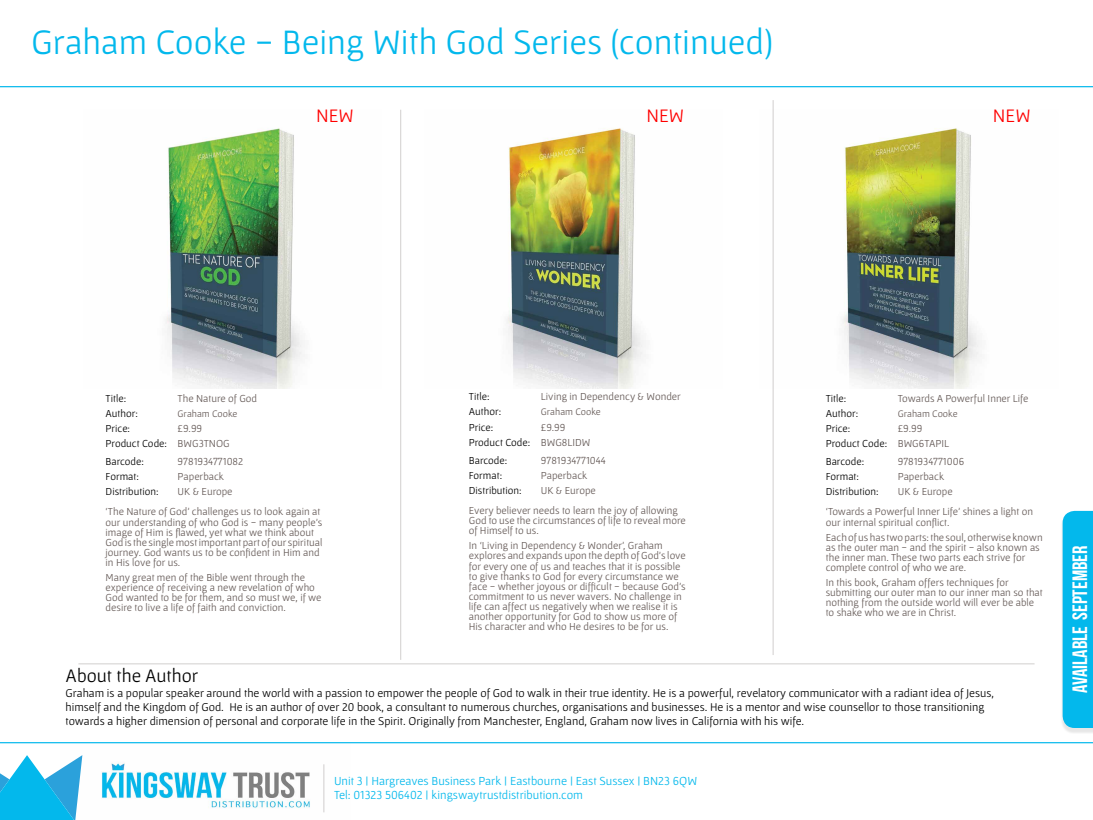
<style>
.page{position:relative;width:1093px;height:820px;background:#fff}
.page>*{position:absolute;margin:0;border:0;box-sizing:border-box;transform-origin:0 0}
.t1{font:36px "Gafata";color:#03b8ec}
.t2{font:20.8px "Bebas Neue";color:#fff}
.t3{font:19.2px "Gafata";color:#000}
.t4{font:19.2px "Gafata";color:#f00}
.t5{font:12.4px/14.9px "Gafata";color:#03b8ec}
.t6{font:12px/14.4px "Gafata";color:#000}
.t7{font:10.8px/10.1px "Gafata";color:#655a57}
.t8{font:10.8px "Gafata";color:#000}
.t9{font:10px "Gafata";color:#655a57}
.s1{color:#000}
</style>
<div class="page">
<img style="left:60px;top:743px;width:290px;height:70px">
<hr style="left:0;top:741px;width:1093px;height:2px;background:#03b8ec">
<hr style="left:323px;top:764px;width:1px;height:48px;background:#7c7574">
<svg style="left:0;top:754px;width:82px;height:65px"></svg>
<div style="left:1060px;top:512px;width:33px;height:221px;background:#000;opacity:.1"></div>
<div style="left:1062px;top:510px;width:31px;height:217px;background:#03b8ec"></div>
<hr style="left:0;top:86px;width:1093px;height:1px;background:#03b8ec">
<hr style="left:78px;top:663px;width:956px;height:1px;background:#7c7574">
<img style="left:166px;top:128px;width:137px;height:260px">
<img style="left:507px;top:128px;width:137px;height:260px">
<img style="left:843px;top:128px;width:137px;height:260px">
<hr style="left:772px;top:100px;width:2px;height:554px;background:#7c7574">
<hr style="left:400px;top:110px;width:1px;height:549px;background:#7c7574">
<h1 class="t1" style="left:31px;top:21px;width:744px">Graham Cooke - Being With God Series (continued)</h1>
<h3 class="t4" style="left:316px;top:104px;width:39px">NEW</h3>
<h3 class="t4" style="left:646px;top:104px;width:39px">NEW</h3>
<h3 class="t4" style="left:993px;top:104px;width:39px">NEW</h3>
<p class="t8" style="left:106px;top:391px;width:22px">Title:</p>
<p class="t7" style="left:178px;top:392px;width:81px">The Nature of God</p>
<p class="t8" style="left:106px;top:407px;width:34px">Author:</p>
<p class="t9" style="left:178px;top:407px;width:61px">Graham Cooke</p>
<p class="t8" style="left:106px;top:422px;width:26px">Price:</p>
<p class="t7" style="left:106px;top:420px;width:126px;line-height:15.1px;text-indent:72px">£9.99<br><span class="s1">Product Code:</span> BWG3TNOG</p>
<p class="t8" style="left:106px;top:455px;width:40px">Barcode:</p>
<p class="t7" style="left:178px;top:456px;width:67px">9781934771082</p>
<p class="t8" style="left:106px;top:470px;width:35px">Format:</p>
<p class="t7" style="left:178px;top:471px;width:48px">Paperback</p>
<p class="t8" style="left:106px;top:485px;width:54px">Distribution:</p>
<p class="t7" style="left:106px;top:481px;width:216px;line-height:20.2px;text-indent:72px">UK &amp; Europe<br>‘The Nature of God’ challenges us to look again at</p>
<p class="t7" style="left:106px;top:516px;width:218px">our understanding of who God is - many people’s image of Him is flawed, yet what we think about God is the single most important part of our spiritual journey. God wants us to be confident in Him and in His love for us.</p>
<p class="t7" style="left:106px;top:572px;width:217px">Many great men of the Bible went through the experience of receiving a new revelation of who God wanted to be for them, and so must we, if we desire to live a life of faith and conviction.</p>
<p class="t8" style="left:469px;top:390px;width:22px">Title:</p>
<p class="t7" style="left:541px;top:391px;width:142px">Living in Dependency &amp; Wonder</p>
<p class="t8" style="left:469px;top:405px;width:34px">Author:</p>
<p class="t9" style="left:541px;top:406px;width:61px">Graham Cooke</p>
<p class="t8" style="left:469px;top:420px;width:26px">Price:</p>
<p class="t7" style="left:469px;top:419px;width:123px;line-height:15.1px;text-indent:72px">£9.99<br><span class="s1">Product Code:</span> BWG8LIDW</p>
<p class="t8" style="left:469px;top:453px;width:40px">Barcode:</p>
<p class="t7" style="left:541px;top:454px;width:67px">9781934771044</p>
<p class="t8" style="left:469px;top:468px;width:35px">Format:</p>
<p class="t7" style="left:541px;top:469px;width:48px">Paperback</p>
<p class="t8" style="left:469px;top:483px;width:54px">Distribution:</p>
<p class="t7" style="left:469px;top:479px;width:210px;line-height:20.2px;text-indent:72px">UK &amp; Europe<br>Every believer needs to learn the joy of allowing</p>
<p class="t7" style="left:469px;top:515px;width:218px">God to use the circumstances of life to reveal more of Himself to us.</p>
<p class="t7" style="left:469px;top:540px;width:218px">In ‘Living in Dependency &amp; Wonder’, Graham explores and expands upon the depth of God’s love for every one of us and teaches that it is possible to give thanks to God for every circumstance we face - whether joyous or difficult - because God’s commitment to us never wavers. No challenge in life can affect us negatively when we realise it is another opportunity for God to show us more of His character and who He desires to be for us.</p>
<p class="t8" style="left:826px;top:391px;width:22px">Title:</p>
<p class="t7" style="left:898px;top:392px;width:132px">Towards A Powerful Inner Life</p>
<p class="t8" style="left:826px;top:407px;width:34px">Author:</p>
<p class="t9" style="left:898px;top:407px;width:61px">Graham Cooke</p>
<p class="t8" style="left:826px;top:422px;width:26px">Price:</p>
<p class="t7" style="left:826px;top:420px;width:125px;line-height:15.1px;text-indent:72px">£9.99<br><span class="s1">Product Code:</span> BWG6TAPIL</p>
<p class="t8" style="left:826px;top:455px;width:40px">Barcode:</p>
<p class="t7" style="left:898px;top:456px;width:68px">9781934771006</p>
<p class="t8" style="left:826px;top:470px;width:35px">Format:</p>
<p class="t7" style="left:898px;top:471px;width:48px">Paperback</p>
<p class="t8" style="left:826px;top:485px;width:54px">Distribution:</p>
<p class="t7" style="left:826px;top:481px;width:209px;line-height:20.2px;text-indent:72px">UK &amp; Europe<br>‘Towards a Powerful Inner Life’ shines a light on</p>
<p class="t7" style="left:826px;top:514px;width:218px;line-height:15.1px">our internal spiritual conflict.<br>Each of us has two parts: the soul, otherwise known</p>
<p class="t7" style="left:826px;top:541px;width:215px">as the outer man - and the spirit - also known as the inner man. These two parts each strive for complete control of who we are.</p>
<p class="t7" style="left:826px;top:577px;width:219px">In this book, Graham offers techniques for submitting our outer man to our inner man so that nothing from the outside world will ever be able to shake who we are in Christ.</p>
<h3 class="t3" style="left:66px;top:664px;width:134px">About the Author</h3>
<p class="t6" style="left:66px;top:684px;width:930px">Graham is a popular speaker around the world with a passion to empower the people of God to walk in their true identity. He is a powerful, revelatory communicator with a radiant idea of Jesus, himself and the Kingdom of God. He is an author of over 20 book, a consultant to numerous churches, organisations and businesses. He is a mentor and wise counsellor to those transitioning towards a higher dimension of personal and corporate life in the Spirit. Originally from Manchester, England, Graham now lives in California with his wife.</p>
<p class="t5" style="left:334px;top:772px;width:365px">Unit 3 | Hargreaves Business Park | Eastbourne | East Sussex | BN23 6QW<br>Tel: 01323 506402 | kingswaytrustdistribution.com</p>
<h2 class="t2" style="left:1069px;top:693px;width:149px;rotate:-90deg">Available september</h2>
</div>
